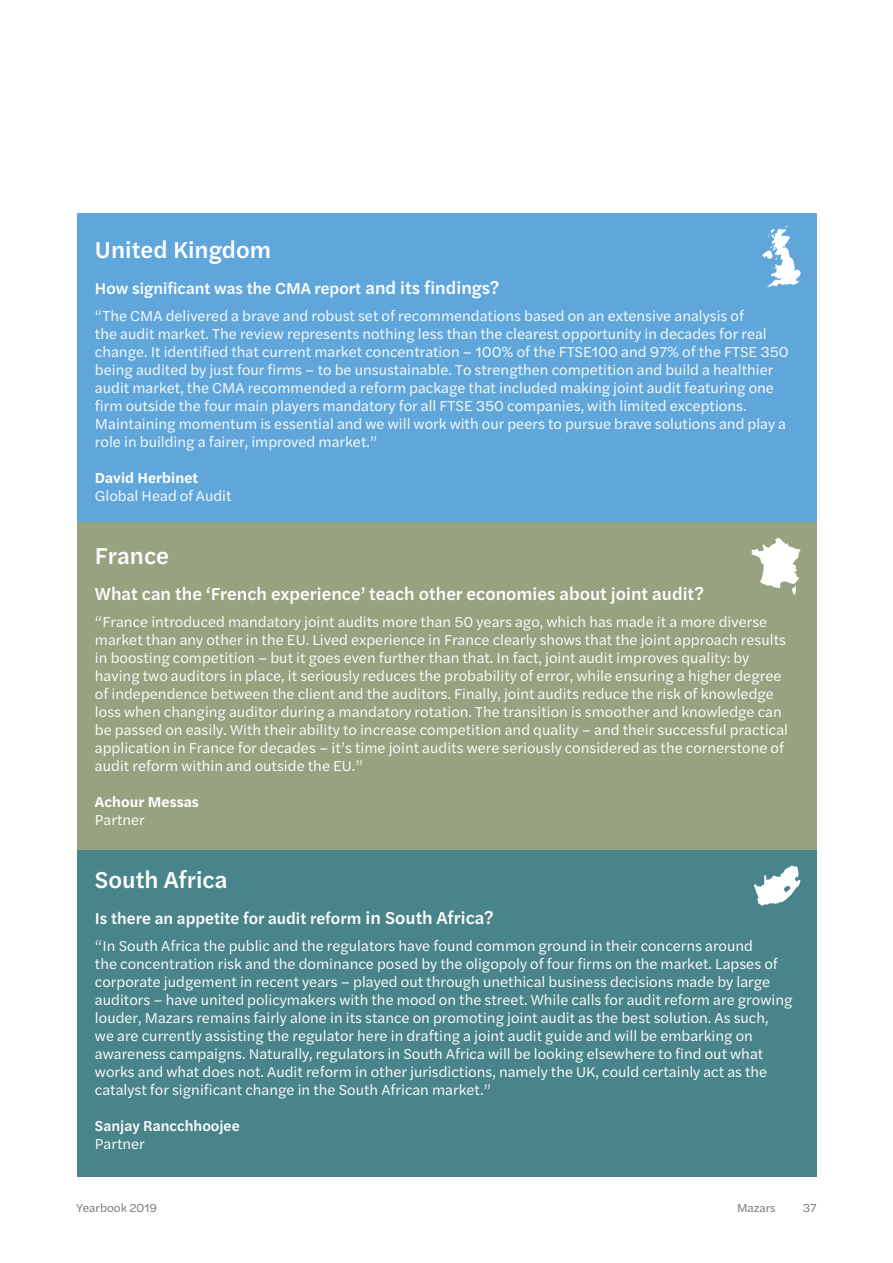
<style>
.page{position:relative;width:893px;height:1263px;background:#fff}
.page>*{position:absolute;margin:0;border:0;box-sizing:border-box;transform-origin:0 0}
.t1{font:500 24px "Halyard Text";color:#fff}
.t2{font:500 18px "Halyard Text";color:#fff}
.t3{font:500 16.5px "Halyard Text";color:#fff}
.t4{font:15px/18px "Halyard Text";color:#fff}
.t5{font:600 15px "Halyard Text";color:#fff}
.t6{font:500 15px "Halyard Text";color:#fff}
.t7{font:12px "Halyard Text";color:#6c7175}
.s1{font-size:18px}
</style>
<div class="page">
<div style="left:77px;top:213px;width:739px;height:310px;background:#60a6db"></div>
<div style="left:77px;top:850px;width:739px;height:327px;background:#4a848b"></div>
<div style="left:77px;top:523px;width:739px;height:327px;background:#98a281"></div>
<svg style="left:762px;top:225px;width:39px;height:63px"></svg>
<svg style="left:751px;top:538px;width:50px;height:57px"></svg>
<svg style="left:753px;top:865px;width:47px;height:41px"></svg>
<h1 class="t1" style="left:95px;top:232px;width:178px">United Kingdom</h1>
<p class="t3" style="left:95px;top:276px;width:406px">How significant was the CMA report <span class="s1">and its findings?</span></p>
<p class="t4" style="left:95px;top:306px;width:695px">“The CMA delivered a brave and robust set of recommendations based on an extensive analysis of<br>the audit market. The review represents nothing less than the clearest opportunity in decades for real change. It identified that current market concentration – 100% of the FTSE100 and 97% of the FTSE 350 being audited by just four firms – to be unsustainable. To strengthen competition and build a healthier audit market, the CMA recommended a reform package that included making joint audit featuring one firm outside the four main players mandatory for all FTSE 350 companies, with limited exceptions.<br>Maintaining momentum is essential and we will work with our peers to pursue brave solutions and play a role in building a fairer, improved market.”</p>
<p class="t5" style="left:95px;top:467px;width:105px">David Herbinet</p>
<p class="t4" style="left:95px;top:486px;width:138px">Global Head of Audit</p>
<h1 class="t1" style="left:95px;top:538px;width:76px">France</h1>
<p class="t2" style="left:95px;top:581px;width:610px">What can the ‘French experience’ teach other economies about joint audit?</p>
<p class="t4" style="left:95px;top:612px;width:695px">“France introduced mandatory joint audits more than 50 years ago, which has made it a more diverse market than any other in the EU. Lived experience in France clearly shows that the joint approach results in boosting competition – but it goes even further than that. In fact, joint audit improves quality: by having two auditors in place, it seriously reduces the probability of error, while ensuring a higher degree of independence between the client and the auditors. Finally, joint audits reduce the risk of knowledge loss when changing auditor during a mandatory rotation. The transition is smoother and knowledge can be passed on easily. With their ability to increase competition and quality – and their successful practical application in France for decades – it’s time joint audits were seriously considered as the cornerstone of audit reform within and outside the EU.”</p>
<p class="t5" style="left:95px;top:791px;width:105px">Achour Messas</p>
<p class="t4" style="left:95px;top:810px;width:51px">Partner</p>
<h1 class="t1" style="left:95px;top:862px;width:134px">South Africa</h1>
<p class="t3" style="left:95px;top:906px;width:400px">Is there an appetite for audit reform <span class="s1">in South Africa?</span></p>
<p class="t4" style="left:95px;top:936px;width:699px">“In South Africa the public and the regulators have found common ground in their concerns around<br>the concentration risk and the dominance posed by the oligopoly of four firms on the market. Lapses of corporate judgement in recent years – played out through unethical business decisions made by large auditors – have united policymakers with the mood on the street. While calls for audit reform are growing louder, Mazars remains fairly alone in its stance on promoting joint audit as the best solution. As such,<br>we are currently assisting the regulator here in drafting a joint audit guide and will be embarking on awareness campaigns. Naturally, regulators in South Africa will be looking elsewhere to find out what works and what does not. Audit reform in other jurisdictions, namely the UK, could certainly act as the catalyst for significant change in the South African market.”</p>
<p class="t6" style="left:95px;top:1115px;width:146px">Sanjay Rancchhoojee</p>
<p class="t4" style="left:95px;top:1134px;width:51px">Partner</p>
<p class="t7" style="left:77px;top:1199px;width:82px">Yearbook 2019</p>
<p class="t7" style="left:737px;top:1199px;width:40px">Mazars</p>
<p class="t7" style="left:803px;top:1199px;width:15px">37</p>
</div>
